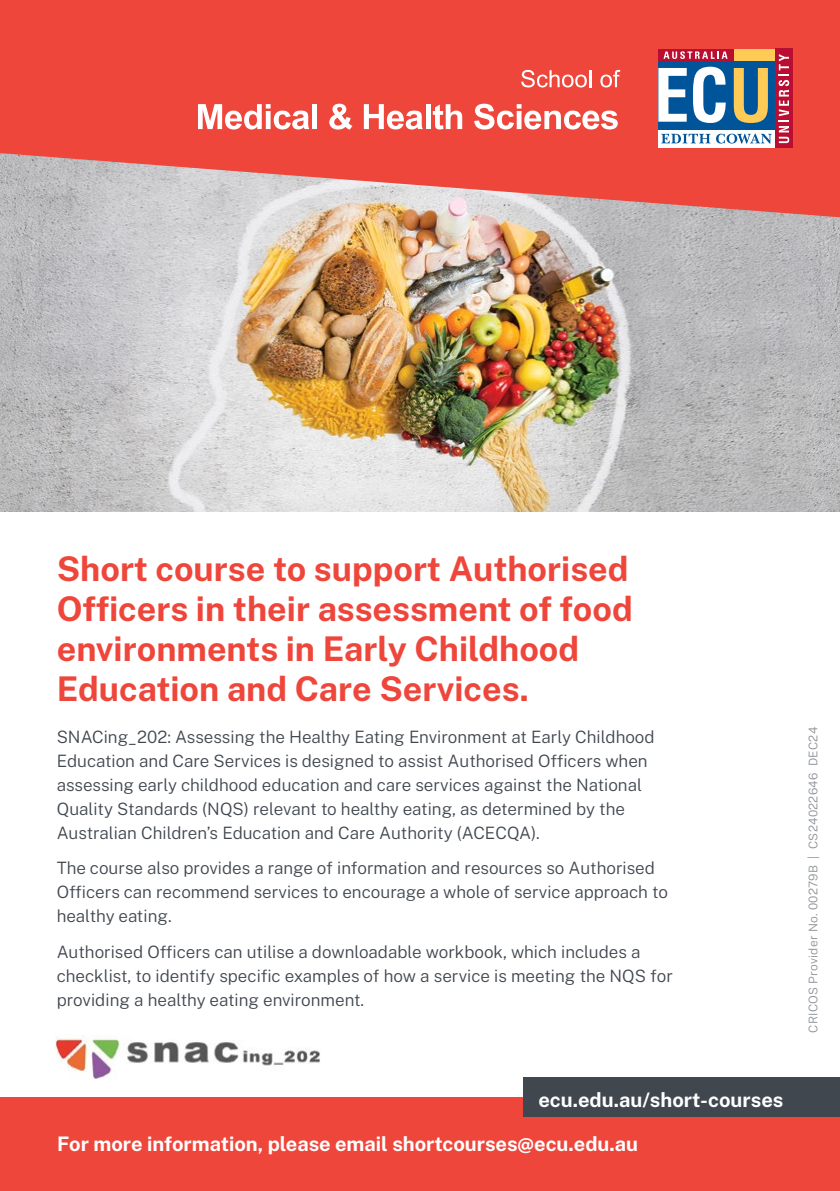
<style>
.page{position:relative;width:840px;height:1191px;background:#fff}
.page>*{position:absolute;margin:0;border:0;box-sizing:border-box;transform-origin:0 0}
.t1{font:700 34px/40px "Public Sans";color:#ef463b}
.t2{font:700 20px "Public Sans";color:#fff}
.t3{font:300 17px/24px "Public Sans";color:#40474f}
.t4{font:300 12px "Public Sans";letter-spacing:.02em;color:#8e9398}
</style>
<div class="page">
<img style="left:0;top:217px;width:839px;height:294px">
<div style="left:0;top:1097px;width:839px;height:94px;background:#ef463b"></div>
<svg style="left:0;top:0;width:839px;height:217px;background:#e95c53"></svg>
<div style="left:774px;top:49px;width:18px;height:99px;background:#b90e31"></div>
<div style="left:658px;top:61px;width:116px;height:69px;background:#005499"></div>
<div style="left:658px;top:130px;width:116px;height:18px;background:#fff"></div>
<svg style="left:733px;top:68px;width:34px;height:55px"></svg>
<svg style="left:658px;top:68px;width:28px;height:54px"></svg>
<svg style="left:693px;top:67px;width:32px;height:56px"></svg>
<svg style="left:661px;top:134px;width:110px;height:10px"></svg>
<div style="left:733px;top:49px;width:41px;height:12px;background:#ffcb56"></div>
<div style="left:658px;top:49px;width:75px;height:12px;background:#b90e31"></div>
<svg style="left:778px;top:54px;width:10px;height:89px"></svg>
<svg style="left:663px;top:51px;width:64px;height:8px"></svg>
<svg style="left:521px;top:70px;width:70px;height:17px"></svg>
<svg style="left:600px;top:70px;width:20px;height:17px"></svg>
<svg style="left:198px;top:104px;width:111px;height:25px"></svg>
<div style="left:312px;top:104px;width:5px;height:25px;background:#fff"></div>
<svg style="left:329px;top:104px;width:23px;height:26px"></svg>
<svg style="left:363px;top:104px;width:59px;height:25px"></svg>
<div style="left:425px;top:104px;width:5px;height:25px;background:#fff"></div>
<svg style="left:432px;top:104px;width:30px;height:25px"></svg>
<svg style="left:474px;top:104px;width:143px;height:25px"></svg>
<div style="left:523px;top:1077px;width:316px;height:40px;background:#40474f"></div>
<img style="left:55px;top:1037px;width:265px;height:42px">
<h1 class="t1" style="left:57px;top:547px;width:577px">Short course to support Authorised Officers in their assessment of food environments in Early Childhood Education and Care Services.</h1>
<p class="t3" style="left:57px;top:724px;width:599px">SNACing_202: Assessing the Healthy Eating Environment at Early Childhood Education and Care Services is designed to assist Authorised Officers when assessing early childhood education and care services against the National Quality Standards (NQS) relevant to healthy eating, as determined by the Australian Children’s Education and Care Authority (ACECQA).</p>
<p class="t3" style="left:57px;top:855px;width:612px">The course also provides a range of information and resources so Authorised<br>Officers can recommend services to encourage a whole of service approach to healthy eating.</p>
<p class="t3" style="left:57px;top:939px;width:617px">Authorised Officers can utilise a downloadable workbook, which includes a checklist, to identify specific examples of how a service is meeting the NQS for providing a healthy eating environment.</p>
<p class="t2" style="left:538px;top:1086px;width:246px">ecu.edu.au/short-courses</p>
<p class="t2" style="left:57px;top:1130px;width:582px">For more information, please email shortcourses@ecu.edu.au</p>
<p class="t4" style="left:804px;top:1032px;width:307px;rotate:-90deg">CRICOS Provider No. 00279B | CS24022646 DEC24</p>
</div>
